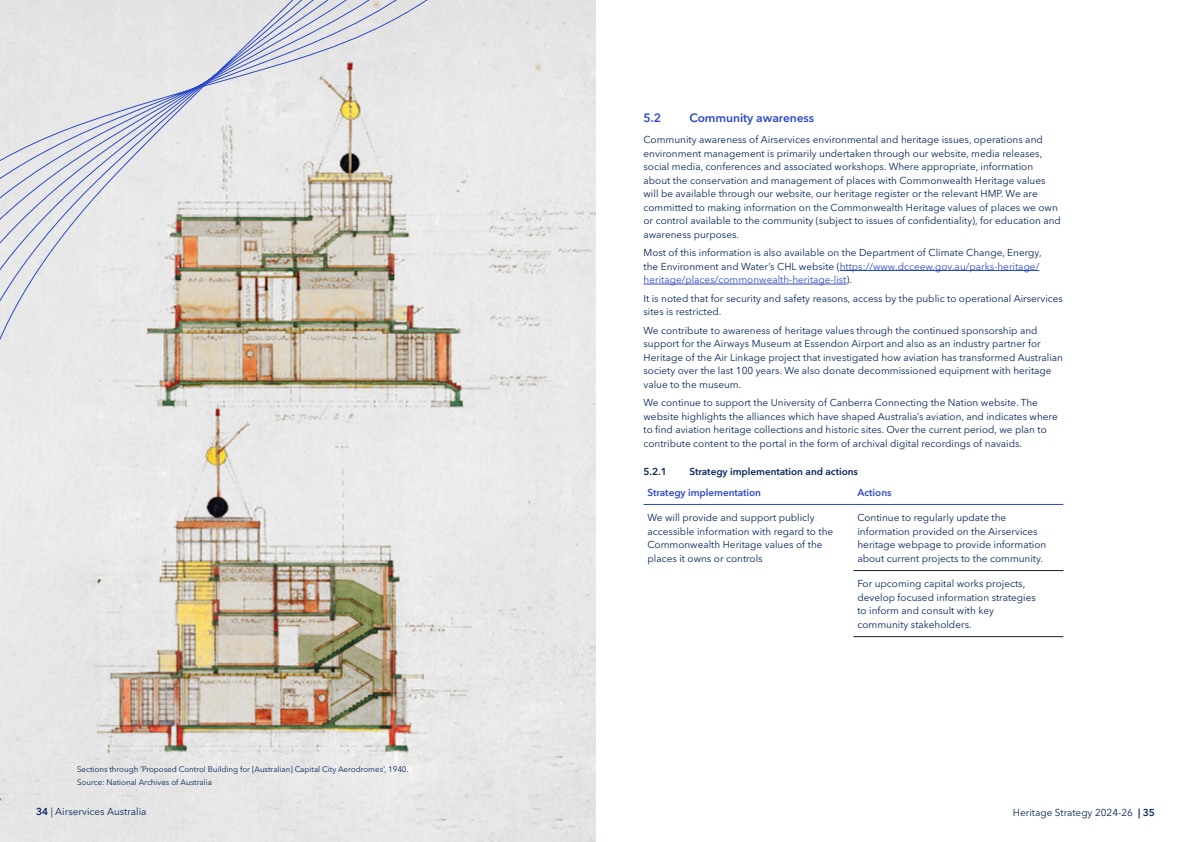
<style>
.page{position:relative;width:1191px;height:842px;background:#fff}
.page>*{position:absolute;margin:0;border:0;box-sizing:border-box;transform-origin:0 0}
.t1{font:600 12px "Avenir Next LT Pro";letter-spacing:-.005em;color:#2d49c7}
.t2{font:10px/13.5px "Avenir Next LT Pro";color:#06255b}
.t3{font:600 10px "Avenir Next LT Pro";letter-spacing:-.005em;color:#06255b}
.t4{font:600 10px "Avenir Next LT Pro";letter-spacing:-.005em;color:#2d49c7}
.t5{font:8px/12.4px "Avenir Next LT Pro";letter-spacing:-.005em;color:#06255b}
.s1{color:#2d49c7}
.s2{font-weight:600}
</style>
<div class="page">
<hr style="left:840px;top:270px;width:199px;height:1px;background:#2d49c7">
<hr style="left:643px;top:284px;width:203px;height:1px;background:#2d49c7">
<hr style="left:853px;top:570px;width:210px;height:1px;background:#231f20">
<hr style="left:853px;top:636px;width:210px;height:1px;background:#231f20">
<hr style="left:643px;top:504px;width:210px;height:1px;background:#2d49c7">
<hr style="left:853px;top:504px;width:210px;height:1px;background:#2d49c7">
<img style="left:0;top:0;width:595px;height:842px">
<svg style="left:0;top:0;width:509px;height:467px;background:#dcdad7"></svg>
<p class="t1" style="left:643px;top:111px;width:19px">5.2</p>
<p class="t1" style="left:689px;top:111px;width:126px">Community awareness</p>
<p class="t2" style="left:643px;top:133px;width:419px">Community awareness of Airservices environmental and heritage issues, operations and environment management is primarily undertaken through our website, media releases, social media, conferences and associated workshops. Where appropriate, information about the conservation and management of places with Commonwealth Heritage values will be available through our website, our heritage register or the relevant HMP. We are committed to making information on the Commonwealth Heritage values of places we own or control available to the community (subject to issues of confidentiality), for education and awareness purposes.</p>
<p class="t2" style="left:643px;top:246px;width:399px">Most of this information is also available on the Department of Climate Change, Energy, the Environment and Water’s CHL website (<span class="s1">https://www.dcceew.gov.au/parks-heritage/ heritage/places/commonwealth-heritage-list</span>).</p>
<p class="t2" style="left:643px;top:291px;width:421px">It is noted that for security and safety reasons, access by the public to operational Airservices sites is restricted.</p>
<p class="t2" style="left:643px;top:323px;width:421px">We contribute to awareness of heritage values through the continued sponsorship and support for the Airways Museum at Essendon Airport and also as an industry partner for Heritage of the Air Linkage project that investigated how aviation has transformed Australian society over the last 100 years. We also donate decommissioned equipment with heritage value to the museum.</p>
<p class="t2" style="left:643px;top:396px;width:416px">We continue to support the University of Canberra Connecting the Nation website. The website highlights the alliances which have shaped Australia’s aviation, and indicates where to find aviation heritage collections and historic sites. Over the current period, we plan to contribute content to the portal in the form of archival digital recordings of navaids.</p>
<p class="t3" style="left:643px;top:465px;width:25px">5.2.1</p>
<p class="t3" style="left:689px;top:465px;width:170px">Strategy implementation and actions</p>
<p class="t4" style="left:647px;top:487px;width:115px">Strategy implementation</p>
<p class="t4" style="left:857px;top:487px;width:36px">Actions</p>
<p class="t2" style="left:647px;top:511px;width:187px">We will provide and support publicly accessible information with regard to the Commonwealth Heritage values of the places it owns or controls</p>
<p class="t2" style="left:857px;top:511px;width:190px">Continue to regularly update the information provided on the Airservices heritage webpage to provide information about current projects to the community.</p>
<p class="t2" style="left:857px;top:577px;width:180px">For upcoming capital works projects, develop focused information strategies to inform and consult with key community stakeholders.</p>
<p class="t5" style="left:77px;top:763px;width:333px">Sections through ‘Proposed Control Building for [Australian] Capital City Aerodromes’, 1940.<br>Source: National Archives of Australia</p>
<p class="t2" style="left:36px;top:805px;width:112px"><span class="s2">34</span> | Airservices Australia</p>
<p class="t2" style="left:1013px;top:806px;width:144px">Heritage Strategy 2024-26 <span class="s2">| 35</span></p>
</div>
